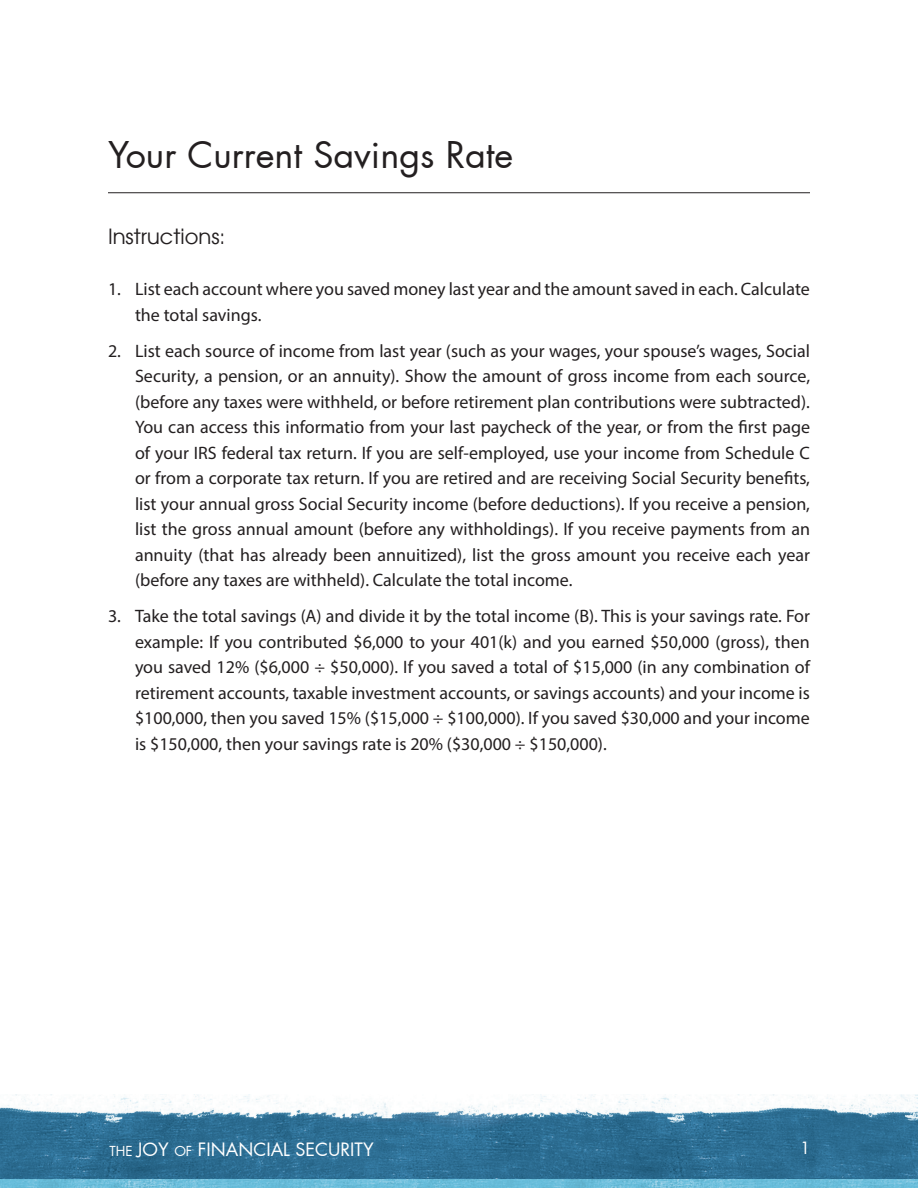
<style>
.page{position:relative;width:918px;height:1188px;background:#fff}
.page>*{position:absolute;margin:0;border:0;box-sizing:border-box;transform-origin:0 0}
.t1{font:36px "Futura";color:#231f20}
.t2{font:21px "Avant Garde CTT";color:#231f20}
.t3{font:18px/25.5px "Myriad Pro";color:#231f20;text-align:justify}
.t4{font:18px "Futura";color:#fff}
.t5{font:16.5px "Futura";color:#fff}
.s1{font-size:13.5px}
</style>
<div class="page">
<img style="left:540px;top:1095px;width:378px;height:83px">
<img style="left:0;top:1095px;width:540px;height:83px">
<img style="left:0;top:1179px;width:418px;height:9px">
<img style="left:418px;top:1179px;width:500px;height:9px">
<hr style="left:108px;top:192px;width:702px;height:1px;background:#231f20">
<p class="t1" style="left:108px;top:131px;width:407px">Your Current Savings Rate</p>
<p class="t2" style="left:108px;top:224px;width:119px">Instructions:</p>
<p class="t3" style="left:135px;top:276px;width:676px;text-indent:-27px">1. List each account where you saved money last year and the amount saved in each. Calculate the total savings.</p>
<p class="t3" style="left:135px;top:338px;width:677px;text-indent:-27px">2. List each source of income from last year (such as your wages, your spouse’s wages, Social Security, a pension, or an annuity). Show the amount of gross income from each source, (before any taxes were withheld, or before retirement plan contributions were subtracted).<br>You can access this informatio from your last paycheck of the year, or from the first page of your IRS federal tax return. If you are self-employed, use your income from Schedule C or from a corporate tax return. If you are retired and are receiving Social Security benefits, list your annual gross Social Security income (before deductions). If you receive a pension, list the gross annual amount (before any withholdings). If you receive payments from an annuity (that has already been annuitized), list the gross amount you receive each year (before any taxes are withheld). Calculate the total income.</p>
<p class="t3" style="left:135px;top:603px;width:677px;text-indent:-27px">3. Take the total savings (A) and divide it by the total income (B). This is your savings rate. For example: If you contributed $6,000 to your 401(k) and you earned $50,000 (gross), then you saved 12% ($6,000 ÷ $50,000). If you saved a total of $15,000 (in any combination of retirement accounts, taxable investment accounts, or savings accounts) and your income is $100,000, then you saved 15% ($15,000 ÷ $100,000). If you saved $30,000 and your income is $150,000, then your savings rate is 20% ($30,000 ÷ $150,000).</p>
<p class="t4" style="left:110px;top:1137px;width:266px"><span class="s1">THE</span> JOY <span class="s1">OF</span> FINANCIAL SECURITY</p>
<p class="t5" style="left:800px;top:1138px;width:12px">1</p>
</div>
